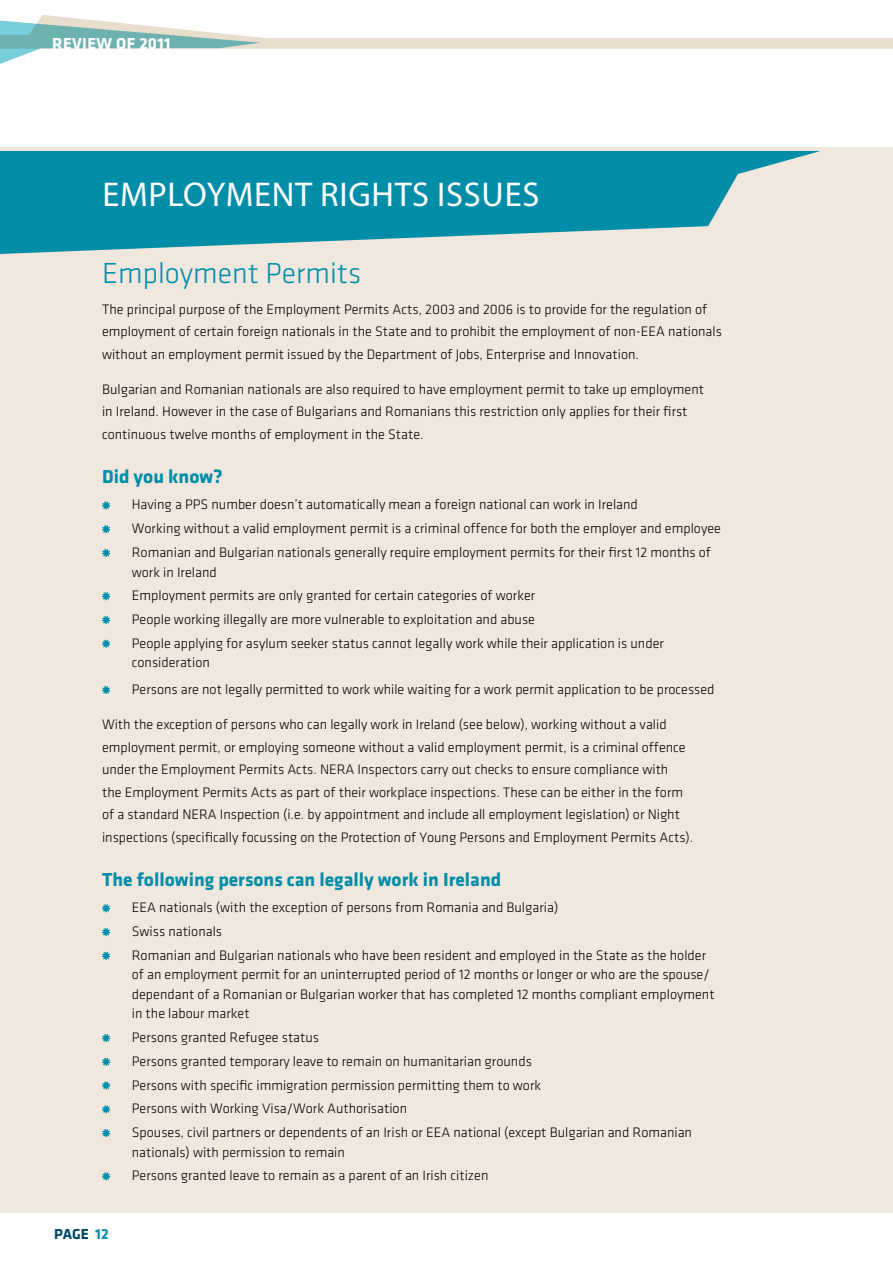
<style>
.page{position:relative;width:893px;height:1263px;background:#fff}
.page>*{position:absolute;margin:0;border:0;box-sizing:border-box;transform-origin:0 0}
.t1{font:34.5px "Myriad Pro";letter-spacing:.02em;color:#fff}
.t2{font:300 30px "Klavika";color:#008da8}
.t3{font:700 19.5px "Klavika";color:#008da8}
.t4{font:700 16.5px "Klavika";letter-spacing:.02em;color:#fff}
.t5{font:700 15px "Klavika";color:#004963}
.t6{font:300 14.25px/23.7px "Klavika";color:#000}
.s1{color:#008da8}
</style>
<div class="page">
<div style="left:0;top:147px;width:893px;height:1065px;background:#f0e7de"></div>
<svg style="left:0;top:15px;width:893px;height:49px"></svg>
<svg style="left:0;top:151px;width:821px;height:103px;fill:#008da8"></svg>
<svg style="left:102px;top:501px;width:8px;height:8px"></svg>
<svg style="left:102px;top:525px;width:8px;height:8px"></svg>
<svg style="left:102px;top:549px;width:8px;height:8px"></svg>
<svg style="left:102px;top:592px;width:8px;height:8px"></svg>
<svg style="left:102px;top:616px;width:8px;height:8px"></svg>
<svg style="left:102px;top:640px;width:8px;height:8px"></svg>
<svg style="left:102px;top:686px;width:8px;height:8px"></svg>
<svg style="left:102px;top:904px;width:8px;height:8px"></svg>
<svg style="left:102px;top:928px;width:8px;height:8px"></svg>
<svg style="left:102px;top:952px;width:8px;height:8px"></svg>
<svg style="left:102px;top:1034px;width:8px;height:8px"></svg>
<svg style="left:102px;top:1058px;width:8px;height:8px"></svg>
<svg style="left:102px;top:1081px;width:8px;height:8px"></svg>
<svg style="left:102px;top:1105px;width:8px;height:8px"></svg>
<svg style="left:102px;top:1129px;width:8px;height:8px"></svg>
<svg style="left:102px;top:1172px;width:8px;height:8px"></svg>
<p class="t4" style="left:52px;top:34px;width:120px">REVIEW OF 2011</p>
<h1 class="t1" style="left:102px;top:173px;width:22px">EMPLO</h1>
<h1 class="t1" style="left:207px;top:173px;width:42px">YMEN</h1>
<h1 class="t1" style="left:295px;top:173px;width:246px">T RIGHTS ISSUES</h1>
<h2 class="t2" style="left:102px;top:257px;width:261px">Employment Permits</h2>
<p class="t6" style="left:102px;top:298px;width:621px;line-height:22.5px">The principal purpose of the Employment Permits Acts, 2003 and 2006 is to provide for the regulation of employment of certain foreign nationals in the State and to prohibit the employment of non-EEA nationals without an employment permit issued by the Department of Jobs, Enterprise and Innovation.</p>
<p class="t6" style="left:102px;top:378px;width:603px;line-height:22.5px">Bulgarian and Romanian nationals are also required to have employment permit to take up employment in Ireland. However in the case of Bulgarians and Romanians this restriction only applies for their first continuous twelve months of employment in the State.</p>
<h3 class="t3" style="left:102px;top:465px;width:122px">Did you know?</h3>
<p class="t6" style="left:132px;top:493px;width:591px">Having a PPS number doesn’t automatically mean a foreign national can work in Ireland<br>Working without a valid employment permit is a criminal offence for both the employer and employee<br>Romanian and Bulgarian nationals generally require employment permits for their first 12 months of</p>
<p class="t6" style="left:132px;top:560px;width:534px">work in Ireland<br>Employment permits are only granted for certain categories of worker<br>People working illegally are more vulnerable to exploitation and abuse<br>People applying for asylum seeker status cannot legally work while their application is under</p>
<p class="t6" style="left:132px;top:649px;width:584px;line-height:26.7px">consideration<br>Persons are not legally permitted to work while waiting for a work permit application to be processed</p>
<p class="t6" style="left:102px;top:713px;width:593px;line-height:22.5px">With the exception of persons who can legally work in Ireland (see below), working without a valid employment permit, or employing someone without a valid employment permit, is a criminal offence under the Employment Permits Acts. NERA Inspectors carry out checks to ensure compliance with<br>the Employment Permits Acts as part of their workplace inspections. These can be either in the form of a standard NERA Inspection (i.e. by appointment and include all employment legislation) or Night inspections (specifically focussing on the Protection of Young Persons and Employment Permits Acts).</p>
<h3 class="t3" style="left:102px;top:868px;width:401px">The following persons can legally work in Ireland</h3>
<p class="t6" style="left:132px;top:896px;width:576px">EEA nationals (with the exception of persons from Romania and Bulgaria)<br>Swiss nationals<br>Romanian and Bulgarian nationals who have been resident and employed in the State as the holder</p>
<p class="t6" style="left:132px;top:965px;width:584px;line-height:19.5px">of an employment permit for an uninterrupted period of 12 months or longer or who are the spouse/ dependant of a Romanian or Bulgarian worker that has completed 12 months compliant employment in the labour market</p>
<p class="t6" style="left:132px;top:1026px;width:562px">Persons granted Refugee status<br>Persons granted temporary leave to remain on humanitarian grounds<br>Persons with specific immigration permission permitting them to work<br>Persons with Working Visa/Work Authorisation<br>Spouses, civil partners or dependents of an Irish or EEA national (except Bulgarian and Romanian</p>
<p class="t6" style="left:132px;top:1140px;width:358px">nationals) with permission to remain<br>Persons granted leave to remain as a parent of an Irish citizen</p>
<p class="t5" style="left:54px;top:1226px;width:56px">PAGE <span class="s1">12</span></p>
</div>
